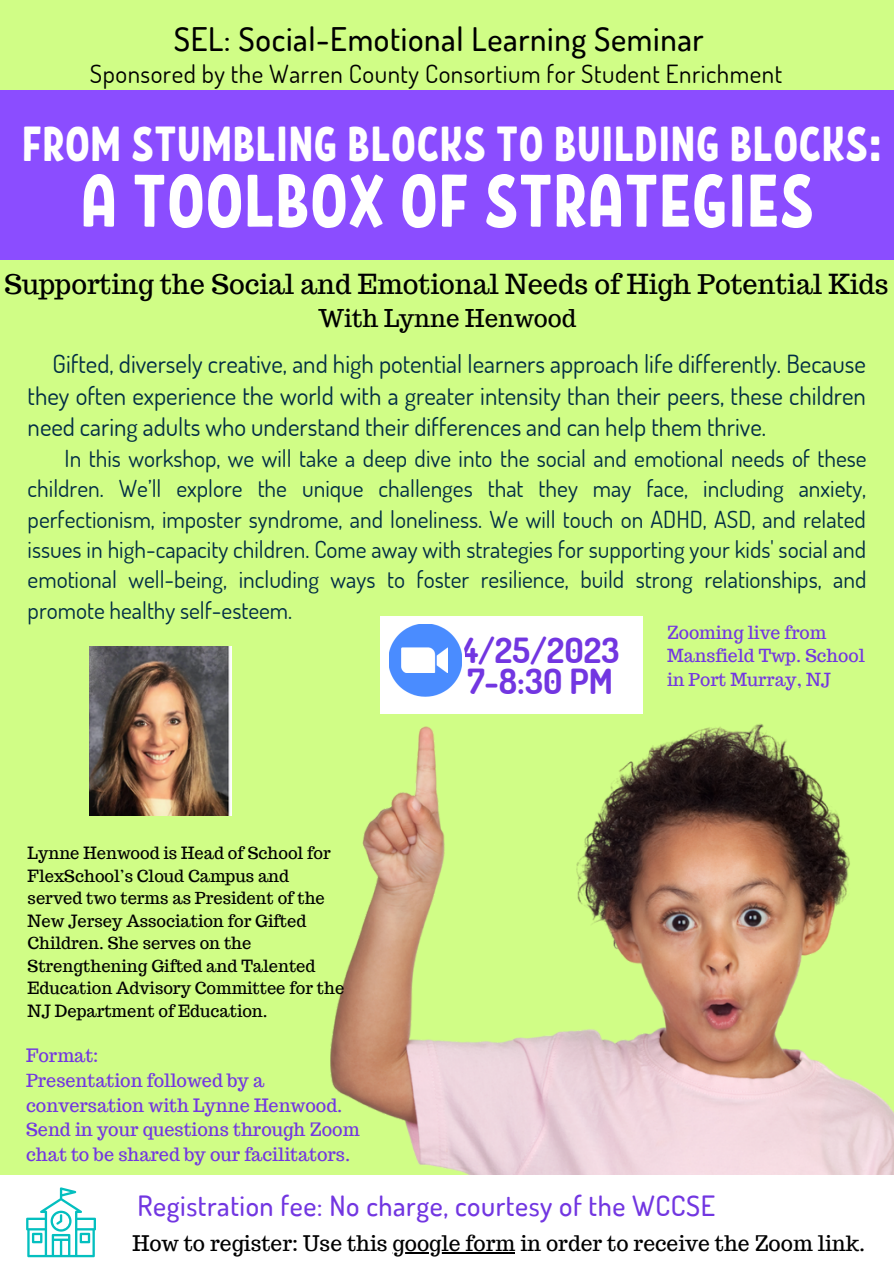
<style>
.page{position:relative;width:894px;height:1264px;background:#fff}
.page>*{position:absolute;margin:0;border:0;box-sizing:border-box;transform-origin:0 0}
.t1{font:74.1px "RF Krabuler";color:#fff}
.t2{font:49.05px "RF Krabuler";color:#fff}
.t3{font:700 34.65px/31.3px "Dosis";color:#7236e1}
.t4{font:500 32.55px "Dosis";letter-spacing:.02em;color:#000}
.t5{font:500 27.9px "Dosis";letter-spacing:.02em;color:#7236e1}
.t6{font:27px "Trocchi";color:#000}
.t7{font:25.05px "Dosis";letter-spacing:.02em;color:#000}
.t8{font:24.9px/31.5px "Dosis";color:#012d45;text-align:justify}
.t9{font:24px "Trocchi";color:#000}
.t10{font:23.4px/30.5px "Dosis";color:#012d45;text-align:justify}
.t11{font:21px "Trocchi";color:#000}
.t12{font:18px/24.8px "Trocchi";color:#7236e1}
.t13{font:17.7px/23.7px "Trocchi";color:#7236e1}
.t14{font:16.5px/22.5px "Trocchi";color:#000}
</style>
<div class="page">
<div style="left:0;top:0;width:893px;height:1263px;background:#d0fd86"></div>
<img style="left:331px;top:723px;width:562px;height:452px">
<div style="left:0;top:1175px;width:893px;height:88px;background:#fff"></div>
<svg style="left:26px;top:1187px;width:70px;height:70px"></svg>
<div style="left:380px;top:616px;width:262px;height:97px;background:#fff"></div>
<svg style="left:389px;top:624px;width:72px;height:72px;fill:#4a8cff"></svg>
<div style="left:401px;top:647px;width:47px;height:26px;background:#fff"></div>
<div style="left:0;top:90px;width:893px;height:169px;background:#8b4dff"></div>
<img style="left:89px;top:647px;width:142px;height:168px">
<hr style="left:392px;top:1252px;width:123px;height:1px;background:#000">
<h3 class="t4" style="left:174px;top:17px;width:531px">SEL: Social-Emotional Learning Seminar</h3>
<p class="t7" style="left:90px;top:58px;width:693px">Sponsored by the Warren County Consortium for Student Enrichment</p>
<h2 class="t2" style="left:22px;top:112px;width:861px">FROM STUMBLING BLOCKS TO BUILDING BLOCKS:</h2>
<h1 class="t1" style="left:80px;top:152px;width:735px">A TOOLBOX OF STRATEGIES</h1>
<p class="t6" style="left:5px;top:266px;width:885px">Supporting the Social and Emotional Needs of High Potential Kids</p>
<p class="t9" style="left:318px;top:303px;width:260px">With Lynne Henwood</p>
<p class="t8" style="left:28px;top:348px;width:839px;text-indent:25px">Gifted, diversely creative, and high potential learners approach life differently. Because they often experience the world with a greater intensity than their peers, these children need caring adults who understand their differences and can help them thrive.</p>
<p class="t10" style="left:28px;top:442px;width:840px;text-indent:37px">In this workshop, we will take a deep dive into the social and emotional needs of these children. We’ll explore the unique challenges that they may face, including anxiety, perfectionism, imposter syndrome, and loneliness. We will touch on ADHD, ASD, and related issues in high-capacity children. Come away with strategies for supporting your kids' social and emotional well-being, including ways to foster resilience, build strong relationships, and promote healthy self-esteem.</p>
<p class="t13" style="left:667px;top:620px;width:199px">Zooming live from<br>Mansfield Twp. School in Port Murray, NJ</p>
<h3 class="t3" style="left:460px;top:633px;width:160px">4/25/2023<br>7-8:30 PM</h3>
<p class="t14" style="left:28px;top:841px;width:318px">Lynne Henwood is Head of School for<br>FlexSchool’s Cloud Campus and served two terms as President of the<br>New Jersey Association for Gifted<br>Children. She serves on the<br>Strengthening Gifted and Talented<br>Education Advisory Committee for the<br>NJ Department of Education.</p>
<p class="t12" style="left:26px;top:1043px;width:335px">Format:<br>Presentation followed by a conversation with Lynne Henwood.<br>Send in your questions through Zoom chat to be shared by our facilitators.</p>
<p class="t5" style="left:137px;top:1186px;width:579px">Registration fee: No charge, courtesy of the WCCSE</p>
<p class="t11" style="left:132px;top:1229px;width:734px">How to register: Use this google form in order to receive the Zoom link.</p>
</div>
